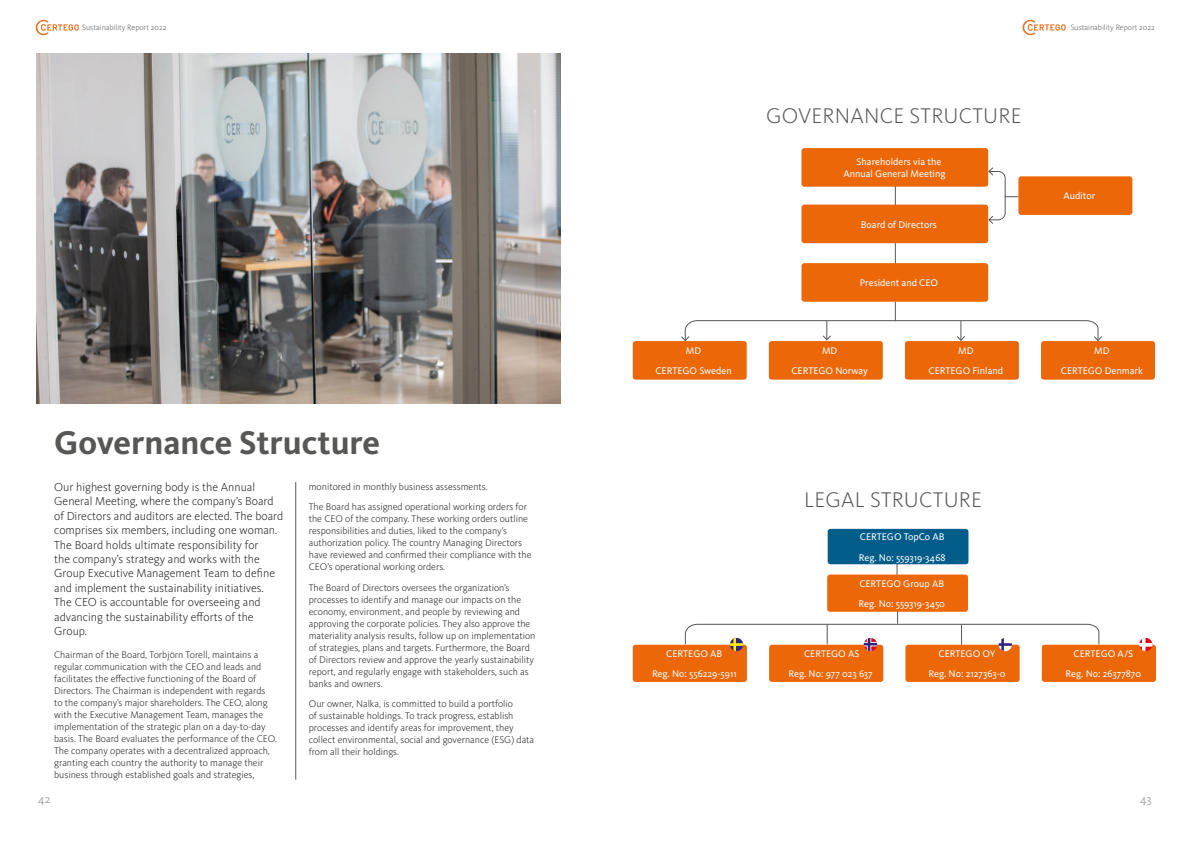
<style>
.page{position:relative;width:1191px;height:842px;background:#fff}
.page>*{position:absolute;margin:0;border:0;box-sizing:border-box;transform-origin:0 0}
.t1{font:700 34px "Kievit Pro";color:#575756}
.t2{font:300 22px "Kievit Pro";letter-spacing:.01em;color:#575756}
.t3{font:300 12px/14.4px "Kievit Pro";color:#1d1d1b}
.t4{font:12px "Kievit Pro";color:#aaa}
.t5{font:300 10px/12px "Kievit Pro";color:#1d1d1b}
.t6{font:10px/20.5px "Kievit Pro";color:#fff;text-align:center}
.t7{font:300 8px "Kievit Pro";color:#575756}
</style>
<div class="page">
<hr style="left:295px;top:482px;width:1px;height:298px;background:#575756">
<div style="left:633px;top:341px;width:113px;height:39px;background:#ec6708;border-radius:3px"></div>
<div style="left:769px;top:341px;width:113px;height:39px;background:#ec6708;border-radius:3px"></div>
<div style="left:905px;top:341px;width:114px;height:39px;background:#ec6708;border-radius:3px"></div>
<div style="left:1041px;top:341px;width:114px;height:39px;background:#ec6708;border-radius:3px"></div>
<div style="left:1018px;top:176px;width:114px;height:39px;background:#ec6708;border-radius:3px"></div>
<svg style="left:681px;top:302px;width:421px;height:40px"></svg>
<svg style="left:987px;top:166px;width:31px;height:59px"></svg>
<svg style="left:895px;top:187px;width:1px;height:18px"></svg>
<div style="left:801px;top:205px;width:187px;height:38px;background:#ec6708;border-radius:3px"></div>
<div style="left:801px;top:148px;width:187px;height:39px;background:#ec6708;border-radius:3px"></div>
<div style="left:801px;top:263px;width:187px;height:39px;background:#ec6708;border-radius:3px"></div>
<svg style="left:895px;top:243px;width:1px;height:20px"></svg>
<div style="left:633px;top:645px;width:114px;height:37px;background:#ec6708;border-radius:3px"></div>
<div style="left:769px;top:645px;width:114px;height:37px;background:#ec6708;border-radius:3px"></div>
<div style="left:905px;top:645px;width:114px;height:37px;background:#ec6708;border-radius:3px"></div>
<div style="left:1041px;top:645px;width:115px;height:37px;background:#ec6708;border-radius:3px"></div>
<div style="left:827px;top:529px;width:141px;height:35px;background:#005c88;border-radius:3px"></div>
<div style="left:827px;top:574px;width:141px;height:38px;background:#ec6708;border-radius:3px"></div>
<img style="left:37px;top:54px;width:523px;height:350px">
<svg style="left:1139px;top:638px;width:13px;height:13px"></svg>
<svg style="left:684px;top:604px;width:415px;height:47px"></svg>
<svg style="left:1022px;top:20px;width:43px;height:15px"></svg>
<svg style="left:36px;top:20px;width:43px;height:15px"></svg>
<p class="t7" style="left:82px;top:23px;width:86px">Sustainability Report 2022</p>
<h1 class="t1" style="left:54px;top:422px;width:327px">Governance Structure</h1>
<p class="t3" style="left:54px;top:480px;width:230px">Our highest governing body is the Annual General Meeting, where the company’s Board of Directors and auditors are elected. The board comprises six members, including one woman.<br>The Board holds ultimate responsibility for<br>the company’s strategy and works with the Group Executive Management Team to define and implement the sustainability initiatives.<br>The CEO is accountable for overseeing and advancing the sustainability efforts of the Group.</p>
<p class="t5" style="left:54px;top:649px;width:224px">Chairman of the Board, Torbjörn Torell, maintains a regular communication with the CEO and leads and facilitates the effective functioning of the Board of Directors. The Chairman is independent with regards<br>to the company’s major shareholders. The CEO, along with the Executive Management Team, manages the implementation of the strategic plan on a day-to-day basis. The Board evaluates the performance of the CEO.<br>The company operates with a decentralized approach, granting each country the authority to manage their business through established goals and strategies,</p>
<p class="t5" style="left:309px;top:476px;width:220px;line-height:20.5px">monitored in monthly business assessments.<br>The Board has assigned operational working orders for</p>
<p class="t5" style="left:309px;top:513px;width:224px">the CEO of the company. These working orders outline responsibilities and duties, liked to the company’s authorization policy. The country Managing Directors have reviewed and confirmed their compliance with the CEO’s operational working orders.</p>
<p class="t5" style="left:309px;top:581px;width:228px">The Board of Directors oversees the organization’s processes to identify and manage our impacts on the economy, environment, and people by reviewing and approving the corporate policies. They also approve the materiality analysis results, follow up on implementation of strategies, plans and targets. Furthermore, the Board of Directors review and approve the yearly sustainability report, and regularly engage with stakeholders, such as banks and owners.</p>
<p class="t5" style="left:309px;top:698px;width:227px">Our owner, Nalka, is committed to build a portfolio<br>of sustainable holdings. To track progress, establish processes and identify areas for improvement, they collect environmental, social and governance (ESG) data from all their holdings.</p>
<h2 class="t2" style="left:766px;top:102px;width:257px">GOVERNANCE STRUCTURE</h2>
<p class="t6" style="left:843px;top:156px;width:104px;line-height:12px;text-align:left;text-indent:13px">Shareholders via the<br>Annual General Meeting</p>
<p class="t6" style="left:860px;top:214px;width:78px">Board of Directors</p>
<p class="t6" style="left:859px;top:272px;width:80px">President and CEO</p>
<p class="t7" style="left:1070px;top:23px;width:86px">Sustainability Report 2022</p>
<p class="t6" style="left:1063px;top:186px;width:33px">Auditor</p>
<p class="t6" style="left:655px;top:340px;width:78px">MD<br>CERTEGO Sweden</p>
<p class="t6" style="left:791px;top:340px;width:78px">MD<br>CERTEGO Norway</p>
<p class="t6" style="left:928px;top:340px;width:76px">MD<br>CERTEGO Finland</p>
<p class="t6" style="left:1060px;top:340px;width:84px">MD<br>CERTEGO Denmark</p>
<h2 class="t2" style="left:804px;top:486px;width:179px">LEGAL STRUCTURE</h2>
<p class="t6" style="left:859px;top:526px;width:88px;text-align:left">CERTEGO TopCo AB<br>Reg. No: 559319-3468</p>
<p class="t6" style="left:858px;top:573px;width:88px;text-align:left">CERTEGO Group AB<br>Reg. No: 559319-3450</p>
<p class="t6" style="left:652px;top:643px;width:86px">CERTEGO AB<br>Reg. No: 556229-5911</p>
<p class="t6" style="left:788px;top:643px;width:86px">CERTEGO AS<br>Reg. No: 977 023 637</p>
<p class="t6" style="left:928px;top:643px;width:78px">CERTEGO OY<br>Reg. No: 2127363-0</p>
<p class="t6" style="left:1065px;top:643px;width:77px">CERTEGO A/S<br>Reg. No: 26377870</p>
<p class="t4" style="left:38px;top:791px;width:14px">42</p>
<p class="t4" style="left:1140px;top:791px;width:13px">43</p>
</div>
